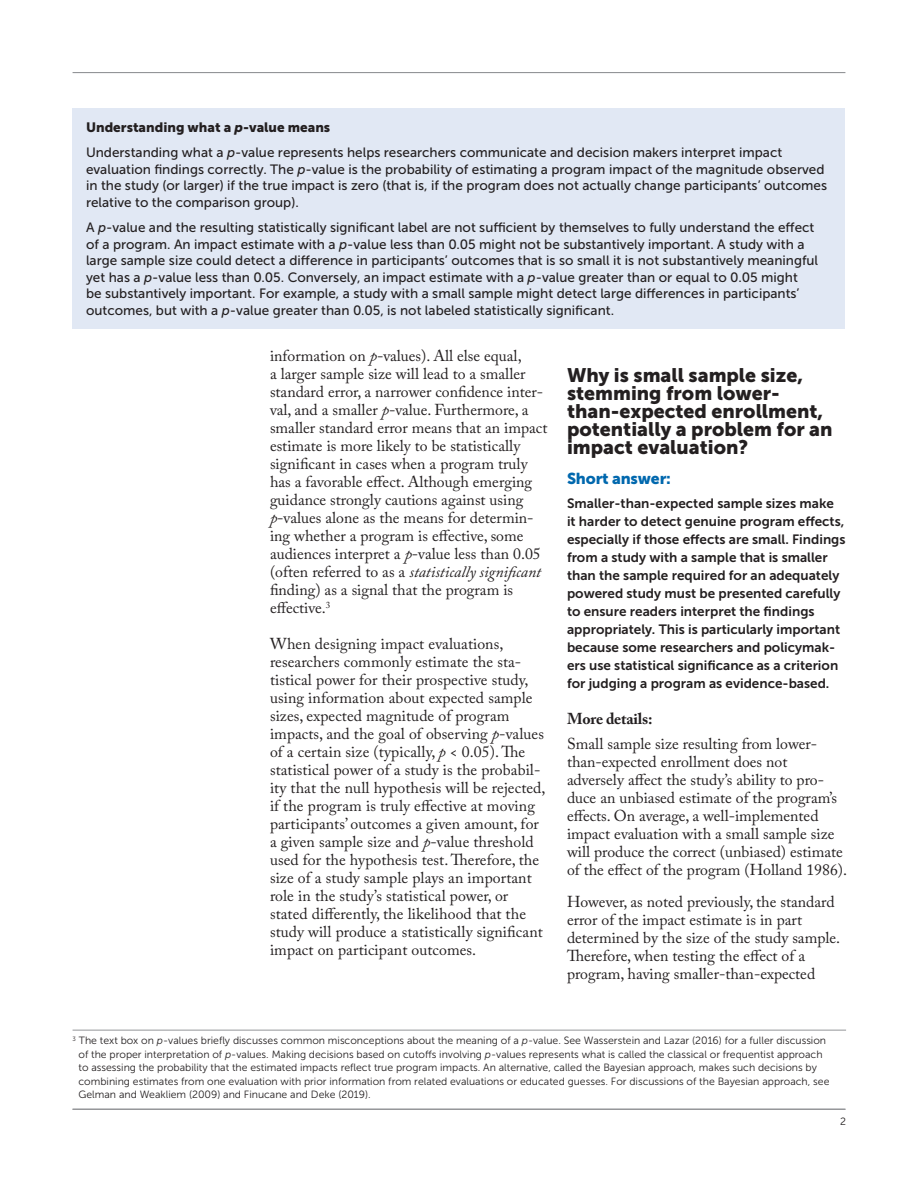
<style>
.page{position:relative;width:918px;height:1188px;background:#fff}
.page>*{position:absolute;margin:0;border:0;box-sizing:border-box;transform-origin:0 0}
.t1{font:19.5px/18px "Museo Sans 900";color:#231f20}
.t2{font:15.75px/18px "Adobe Caslon Pro";color:#231f20}
.t3{font:15.75px "Museo Sans 900";letter-spacing:-.01em;color:#0168ae}
.t4{font:700 15.75px "Adobe Caslon Pro";letter-spacing:-.01em;color:#231f20}
.t5{font:13.5px/16.5px "Museo Sans 500";color:#231f20}
.t6{font:13.5px/18px "Museo Sans 700";color:#231f20}
.t7{font:13.5px "Museo Sans 900";color:#231f20}
.t8{font:10.5px/13.5px "Museo Sans 300";color:#231f20}
.s1{font-style:italic}
</style>
<div class="page">
<hr style="left:73px;top:72px;width:772px;height:1px;background:#939598">
<hr style="left:73px;top:1109px;width:772px;height:1px;background:#939598">
<div style="left:73px;top:108px;width:772px;height:220px;background:#e1e8f4"></div>
<hr style="left:73px;top:1030px;width:773px;height:1px;background:#939598">
<p class="t7" style="left:86px;top:119px;width:246px">Understanding what a <span class="s1">p</span>-value means</p>
<p class="t5" style="left:86px;top:144px;width:743px">Understanding what a <span class="s1">p</span>-value represents helps researchers communicate and decision makers interpret impact evaluation findings correctly. The <span class="s1">p</span>-value is the probability of estimating a program impact of the magnitude observed in the study (or larger) if the true impact is zero (that is, if the program does not actually change participants’ outcomes relative to the comparison group).</p>
<p class="t5" style="left:86px;top:219px;width:734px">A <span class="s1">p</span>-value and the resulting statistically significant label are not sufficient by themselves to fully understand the effect of a program. An impact estimate with a <span class="s1">p</span>-value less than 0.05 might not be substantively important. A study with a large sample size could detect a difference in participants’ outcomes that is so small it is not substantively meaningful yet has a <span class="s1">p</span>-value less than 0.05. Conversely, an impact estimate with a <span class="s1">p</span>-value greater than or equal to 0.05 might<br>be substantively important. For example, a study with a small sample might detect large differences in participants’ outcomes, but with a <span class="s1">p</span>-value greater than 0.05, is not labeled statistically significant.</p>
<p class="t2" style="left:270px;top:346px;width:279px">information on <span class="s1">p</span>-values). All else equal,<br>a larger sample size will lead to a smaller standard error, a narrower confidence inter&shy;val, and a smaller <span class="s1">p</span>-value. Furthermore, a smaller standard error means that an impact estimate is more likely to be statistically significant in cases when a program truly has a favorable effect. Although emerging guidance strongly cautions against using <span class="s1">p</span>-values alone as the means for determin&shy;ing whether a program is effective, some audiences interpret a <span class="s1">p</span>-value less than 0.05 (often referred to as a <span class="s1">statistically significant </span>finding) as a signal that the program is effective.<sup>3</sup></p>
<p class="t2" style="left:270px;top:634px;width:277px">When designing impact evaluations, researchers commonly estimate the sta&shy;tistical power for their prospective study, using information about expected sample sizes, expected magnitude of program impacts, and the goal of observing <span class="s1">p</span>-values of a certain size (typically, <span class="s1">p</span> &lt; 0.05). The statistical power of a study is the probabil&shy;ity that the null hypothesis will be rejected, if the program is truly effective at moving participants’ outcomes a given amount, for a given sample size and <span class="s1">p</span>-value threshold used for the hypothesis test. Therefore, the size of a study sample plays an important role in the study’s statistical power, or stated differently, the likelihood that the study will produce a statistically significant impact on participant outcomes.</p>
<h2 class="t1" style="left:567px;top:366px;width:267px">Why is small sample size, stemming from lower&shy;than-expected enrollment, potentially a problem for an impact evaluation?</h2>
<h3 class="t3" style="left:567px;top:469px;width:106px">Short answer:</h3>
<p class="t6" style="left:567px;top:494px;width:280px">Smaller-than-expected sample sizes make it harder to detect genuine program effects, especially if those effects are small. Findings from a study with a sample that is smaller than the sample required for an adequately powered study must be presented carefully to ensure readers interpret the findings appropriately. This is particularly important because some researchers and policymak&shy;ers use statistical significance as a criterion for judging a program as evidence-based.</p>
<h4 class="t4" style="left:567px;top:709px;width:87px">More details:</h4>
<p class="t2" style="left:567px;top:735px;width:282px">Small sample size resulting from lower&shy;than-expected enrollment does not adversely affect the study’s ability to pro&shy;duce an unbiased estimate of the program’s effects. On average, a well-implemented impact evaluation with a small sample size will produce the correct (unbiased) estimate of the effect of the program (Holland 1986).</p>
<p class="t2" style="left:567px;top:892px;width:275px">However, as noted previously, the standard error of the impact estimate is in part determined by the size of the study sample.<br>Therefore, when testing the effect of a program, having smaller-than-expected</p>
<p class="t8" style="left:79px;top:1034px;width:752px;text-indent:-6px"><sup>3</sup> The text box on <span class="s1">p</span>-values briefly discusses common misconceptions about the meaning of a <span class="s1">p</span>-value. See Wasserstein and Lazar (2016) for a fuller discussion of the proper interpretation of <span class="s1">p</span>-values. Making decisions based on cutoffs involving <span class="s1">p</span>-values represents what is called the classical or frequentist approach to assessing the probability that the estimated impacts reflect true program impacts. An alternative, called the Bayesian approach, makes such decisions by combining estimates from one evaluation with prior information from related evaluations or educated guesses. For discussions of the Bayesian approach, see Gelman and Weakliem (2009) and Finucane and Deke (2019).</p>
<p class="t8" style="left:840px;top:1115px;width:7px">2</p>
</div>
